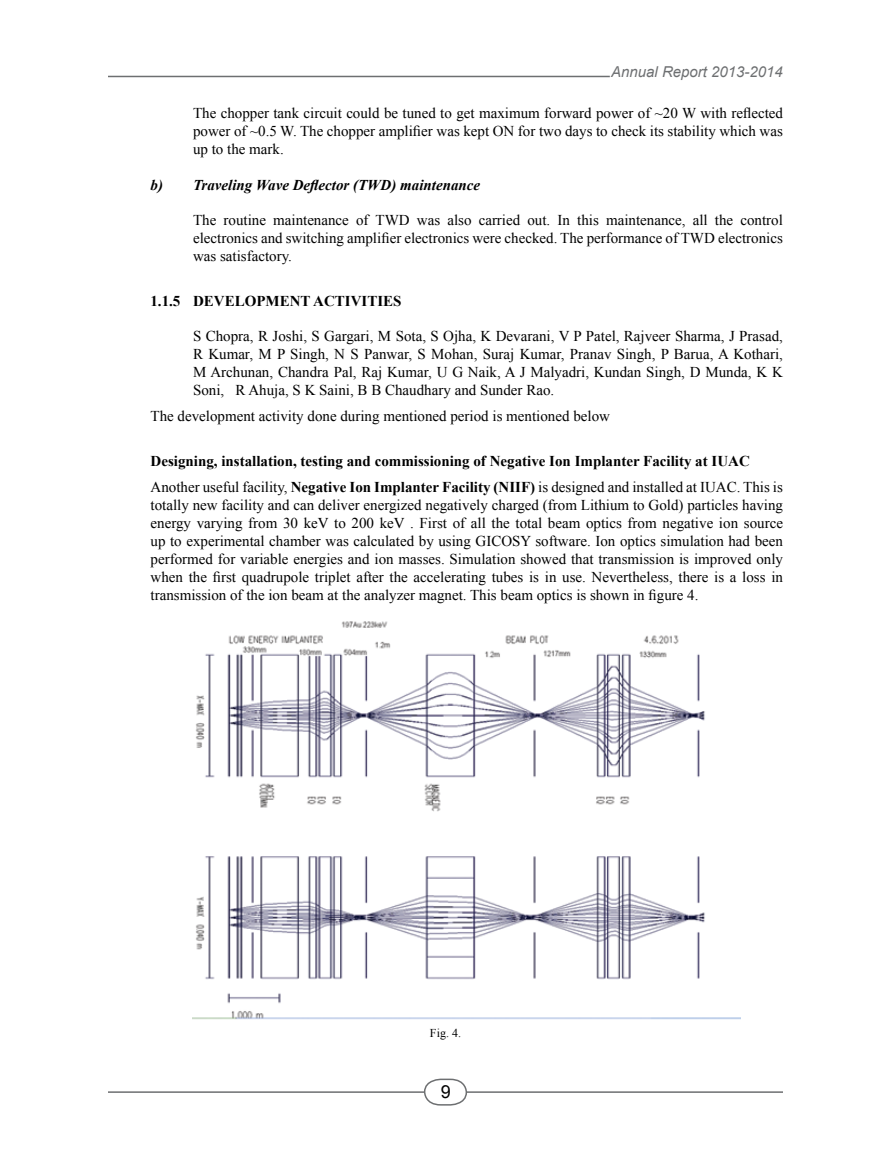
<style>
.page{position:relative;width:891px;height:1161px;background:#fff}
.page>*{position:absolute;margin:0;border:0;box-sizing:border-box;transform-origin:0 0}
.t1{font:18px "Arial";color:#000}
.t2{font:15px/18px "Times New Roman";color:#000;text-align:justify}
.t3{font:700 15px/26.5px "Times New Roman";color:#000}
.t4{font:italic 700 15px "Times New Roman";color:#000}
.t5{font:italic 15px "Arial";color:#6d6f71}
.t6{font:12px "Times New Roman";color:#000}
.s1{font-weight:400}
</style>
<div class="page">
<hr style="left:108px;top:76px;width:502px;height:1px;background:#6d6f71">
<hr style="left:108px;top:1091px;width:675px;height:2px;background:#6d6f71">
<svg style="left:423px;top:1078px;width:45px;height:28px"></svg>
<img style="left:193px;top:621px;width:548px;height:399px">
<p class="t5" style="left:611px;top:62px;width:173px">Annual Report 2013-2014</p>
<p class="t2" style="left:193px;top:104px;width:592px">The chopper tank circuit could be tuned to get maximum forward power of ~20 W with reflected power of ~0.5 W. The chopper amplifier was kept ON for two days to check its stability which was up to the mark.</p>
<p class="t4" style="left:151px;top:175px;width:331px">b) Traveling Wave Deflector (TWD) maintenance</p>
<p class="t2" style="left:193px;top:211px;width:591px">The routine maintenance of TWD was also carried out. In this maintenance, all the control electronics and switching amplifier electronics were checked. The performance of TWD electronics was satisfactory.</p>
<p class="t3" style="left:150px;top:287px;width:42px">1.1.5 DE</p>
<p class="t3" style="left:214px;top:287px;width:22px">VELOP</p>
<p class="t3" style="left:266px;top:287px;width:26px">MENT</p>
<p class="t3" style="left:313px;top:287px;width:58px">ACTIVITIE</p>
<p class="t3" style="left:393px;top:287px;width:10px">S</p>
<p class="t2" style="left:193px;top:327px;width:591px">S Chopra, R Joshi, S Gargari, M Sota, S Ojha, K Devarani, V P Patel, Rajveer Sharma, J Prasad, R Kumar, M P Singh, N S Panwar, S Mohan, Suraj Kumar, Pranav Singh, P Barua, A Kothari, M Archunan, Chandra Pal, Raj Kumar, U G Naik, A J Malyadri, Kundan Singh, D Munda, K K Soni, R Ahuja, S K Saini, B B Chaudhary and Sunder Rao.</p>
<p class="t2" style="left:151px;top:407px;width:461px">The development activity done during mentioned period is mentioned below</p>
<p class="t3" style="left:151px;top:447px;width:634px">Designing, installation, testing and commissioning of Negative Ion Implanter Facility at IUAC<br><span class="s1">Another useful facility,</span> Negative Ion Implanter Facility (NIIF) <span class="s1">is designed and installed at IUAC. This is</span></p>
<p class="t2" style="left:151px;top:496px;width:634px">totally new facility and can deliver energized negatively charged (from Lithium to Gold) particles having energy varying from 30 keV to 200 keV . First of all the total beam optics from negative ion source up to experimental chamber was calculated by using GICOSY software. Ion optics simulation had been performed for variable energies and ion masses. Simulation showed that transmission is improved only when the first quadrupole triplet after the accelerating tubes is in use. Nevertheless, there is a loss in transmission of the ion beam at the analyzer magnet. This beam optics is shown in figure 4.</p>
<p class="t6" style="left:430px;top:1025px;width:33px">Fig. 4.</p>
<p class="t1" style="left:441px;top:1080px;width:12px">9</p>
</div>
